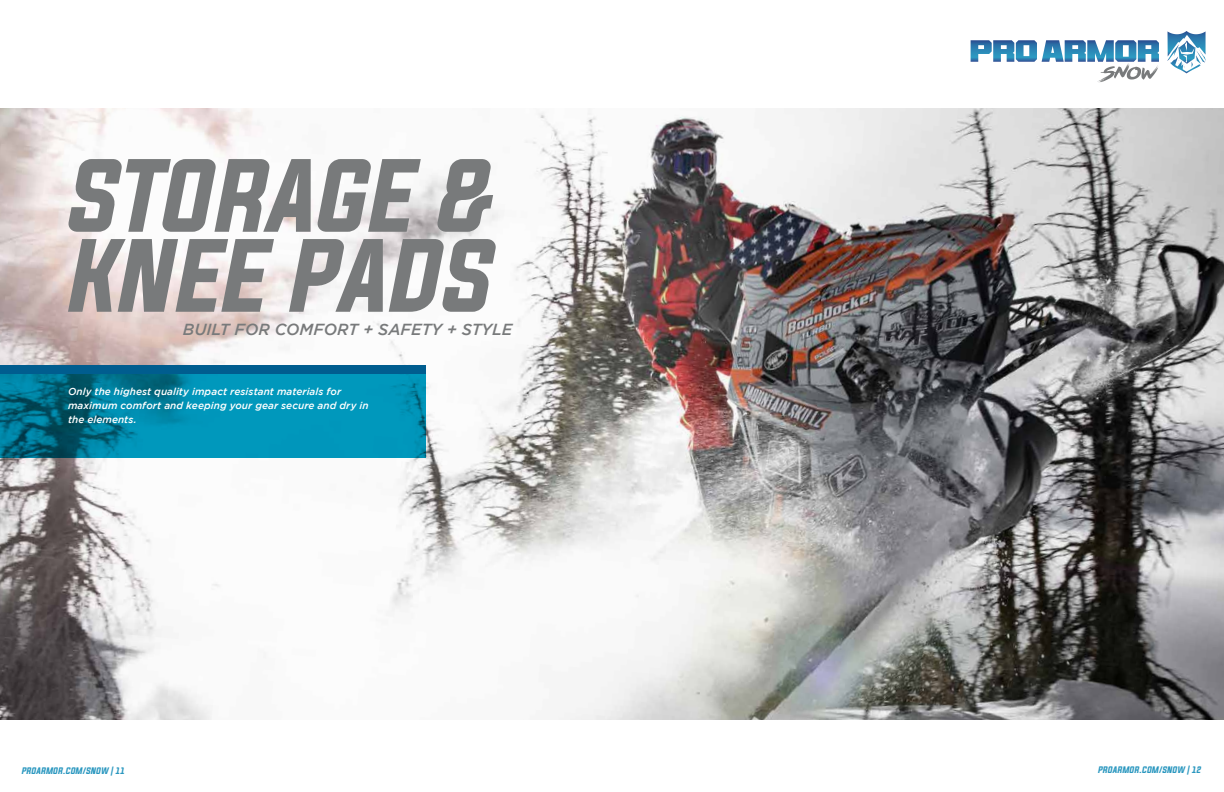
<style>
.page{position:relative;width:1224px;height:792px;background:#fff}
.page>*{position:absolute;margin:0;border:0;box-sizing:border-box;transform-origin:0 0}
.t1{font:italic 88px/80px "Evogria";color:#787a7b}
.t2{font:italic 500 16px "Gotham";color:#787a7b}
.t3{font:italic 500 10px/14px "Gotham";letter-spacing:.01em;color:#fff}
.t4{font:italic 8px "Evogria";letter-spacing:.02em;color:#2a97bf}
</style>
<div class="page">
<img style="left:0;top:108px;width:1224px;height:612px">
<svg style="left:0;top:365px;width:425px;height:92px;background:#0083a5"></svg>
<svg style="left:971px;top:40px;width:188px;height:42px"></svg>
<svg style="left:1167px;top:31px;width:39px;height:42px"></svg>
<h1 class="t1" style="left:64px;top:160px;width:427px">STORAGE &amp;<br>KNEE PADS</h1>
<h2 class="t2" style="left:183px;top:320px;width:331px">BUILT FOR COMFORT + SAFETY + STYLE</h2>
<p class="t3" style="left:68px;top:384px;width:302px">Only the highest quality impact resistant materials for maximum comfort and keeping your gear secure and dry in the elements.</p>
<p class="t4" style="left:22px;top:765px;width:105px">PROARMOR.COM/SNOW | 11</p>
<p class="t4" style="left:1098px;top:764px;width:105px">PROARMOR.COM/SNOW | 12</p>
</div>
